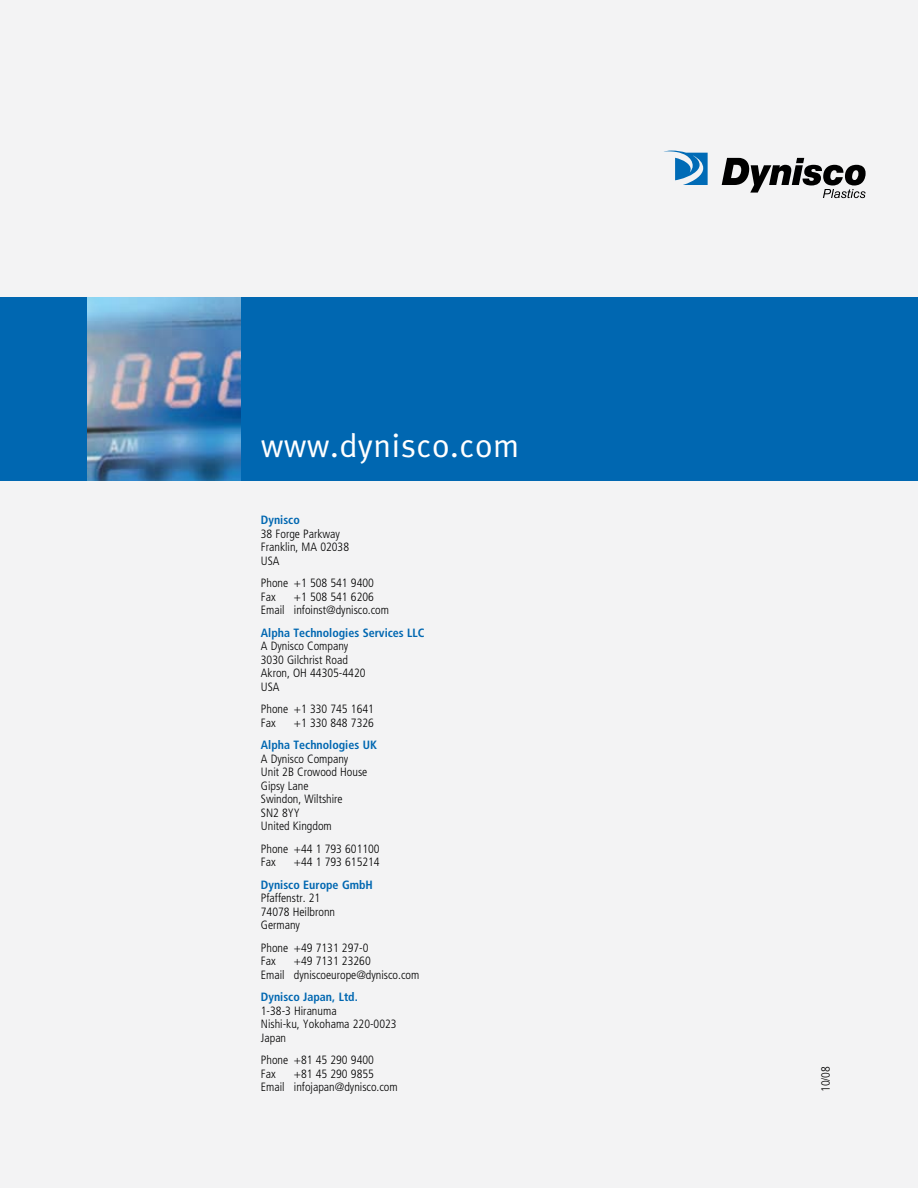
<style>
.page{position:relative;width:918px;height:1188px;background:#f3f3f4}
.page>*{position:absolute;margin:0;border:0;box-sizing:border-box;transform-origin:0 0}
.t1{font:33px "Meta OT";color:#fff}
.t2{font:300 condensed 12px/13.5px "Frutiger LT Std";color:#000}
.t3{font:700 condensed 12px "Frutiger LT Std";color:#0067b1}
</style>
<div class="page">
<div style="left:0;top:297px;width:918px;height:184px;background:#0067b1"></div>
<svg style="left:664px;top:151px;width:44px;height:34px"></svg>
<svg style="left:722px;top:158px;width:144px;height:40px"></svg>
<img style="left:88px;top:297px;width:153px;height:184px">
<h1 class="t1" style="left:261px;top:426px;width:260px">www.dynisco.com</h1>
<p class="t3" style="left:261px;top:513px;width:40px">Dynisco</p>
<p class="t2" style="left:261px;top:527px;width:90px">38 Forge Parkway<br>Franklin, MA 02038<br>USA</p>
<p class="t2" style="left:261px;top:577px;width:115px">Phone +1 508 541 9400<br>Fax</p>
<p class="t2" style="left:261px;top:590px;width:130px;text-indent:33px">+1 508 541 6206<br>Email infoinst@dynisco.com</p>
<p class="t3" style="left:261px;top:626px;width:165px">Alpha Technologies Services LLC</p>
<p class="t2" style="left:261px;top:640px;width:106px">A Dynisco Company<br>3030 Gilchrist Road<br>Akron, OH 44305-4420<br>USA</p>
<p class="t2" style="left:261px;top:703px;width:115px">Phone +1 330 745 1641<br>Fax</p>
<p class="t2" style="left:294px;top:716px;width:82px">+1 330 848 7326</p>
<p class="t3" style="left:261px;top:738px;width:118px">Alpha Technologies UK</p>
<p class="t2" style="left:261px;top:752px;width:108px">A Dynisco Company<br>Unit 2B Crowood House<br>Gipsy Lane<br>Swindon, Wiltshire<br>SN2 8YY<br>United Kingdom</p>
<p class="t2" style="left:261px;top:842px;width:120px">Phone +44 1 793 601100<br>Fax</p>
<p class="t2" style="left:294px;top:856px;width:87px">+44 1 793 615214</p>
<p class="t3" style="left:261px;top:878px;width:113px">Dynisco Europe GmbH</p>
<p class="t2" style="left:261px;top:892px;width:76px">Pfaffenstr. 21<br>74078 Heilbronn<br>Germany</p>
<p class="t2" style="left:261px;top:941px;width:109px">Phone +49 7131 297-0<br>Fax</p>
<p class="t2" style="left:261px;top:955px;width:160px;text-indent:33px">+49 7131 23260<br>Email dyniscoeurope@dynisco.com</p>
<p class="t3" style="left:261px;top:990px;width:98px">Dynisco Japan, Ltd.</p>
<p class="t2" style="left:261px;top:1004px;width:137px">1-38-3 Hiranuma<br>Nishi-ku, Yokohama 220-0023<br>Japan</p>
<p class="t2" style="left:261px;top:1054px;width:115px">Phone +81 45 290 9400<br>Fax</p>
<p class="t2" style="left:261px;top:1067px;width:138px;text-indent:33px">+81 45 290 9855<br>Email infojapan@dynisco.com</p>
<p class="t2" style="left:819px;top:1092px;width:28px;rotate:-90deg">10/08</p>
</div>
